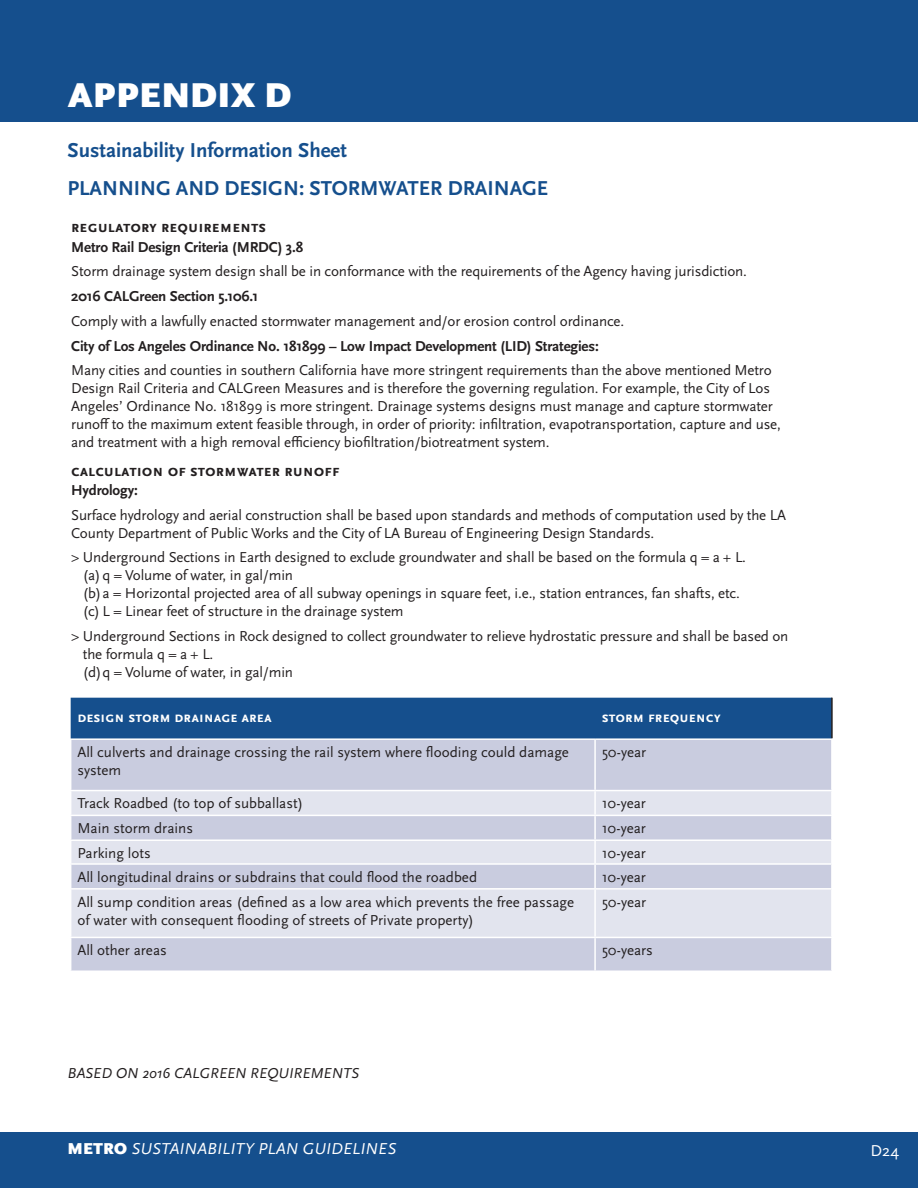
<style>
.page{position:relative;width:918px;height:1188px;background:#fff}
.page>*{position:absolute;margin:0;border:0;box-sizing:border-box;transform-origin:0 0}
.t1{font:900 36px "Scala Sans Pro";letter-spacing:.01em;color:#fff}
.t2{font:700 21px/37.5px "Scala Sans Pro";color:#154f8d}
.t3{font:700 16.5px "Scala Sans Pro";color:#231f20}
.t4{font:italic 16.5px "Scala Sans Pro";letter-spacing:.01em;color:#fff}
.t5{font:16.5px "Scala Sans Pro";color:#fff}
.t6{font:15px/18px "Scala Sans Pro";letter-spacing:-.01em;color:#231f20}
.t7{font:700 15px "Scala Sans Pro";letter-spacing:-.01em;color:#231f20}
.t8{font:700 15px "Scala Sans Pro";color:#fff}
.t9{font:italic 15px "Scala Sans Pro";color:#231f20}
.s1{font-weight:900;font-style:normal}
</style>
<div class="page">
<div style="left:0;top:1132px;width:918px;height:56px;background:#154f8d"></div>
<div style="left:0;top:0;width:918px;height:122px;background:#154f8d"></div>
<div style="left:71px;top:698px;width:760px;height:40px;background:#154f8d"></div>
<div style="left:71px;top:740px;width:760px;height:230px;background:#c9ccdf"></div>
<svg style="left:71px;top:791px;width:760px;height:146px;background:#dadce9"></svg>
<hr style="left:831px;top:698px;width:2px;height:40px;background:#231f20">
<hr style="left:70px;top:790px;width:525px;height:1px;background:#fff">
<hr style="left:595px;top:790px;width:238px;height:1px;background:#fff">
<hr style="left:70px;top:815px;width:525px;height:1px;background:#fff">
<hr style="left:595px;top:815px;width:238px;height:1px;background:#fff">
<hr style="left:70px;top:839px;width:525px;height:2px;background:#fff">
<hr style="left:595px;top:839px;width:238px;height:2px;background:#fff">
<hr style="left:70px;top:863px;width:525px;height:2px;background:#fff">
<hr style="left:595px;top:863px;width:238px;height:2px;background:#fff">
<hr style="left:70px;top:888px;width:525px;height:2px;background:#fff">
<hr style="left:70px;top:937px;width:525px;height:1px;background:#fff">
<hr style="left:594px;top:740px;width:2px;height:50px;background:#fff">
<hr style="left:594px;top:791px;width:2px;height:24px;background:#fff">
<hr style="left:594px;top:816px;width:2px;height:23px;background:#fff">
<hr style="left:594px;top:841px;width:2px;height:22px;background:#fff">
<hr style="left:594px;top:865px;width:2px;height:23px;background:#fff">
<hr style="left:595px;top:888px;width:238px;height:2px;background:#fff">
<hr style="left:594px;top:890px;width:2px;height:47px;background:#fff">
<hr style="left:595px;top:937px;width:238px;height:1px;background:#fff">
<hr style="left:594px;top:938px;width:2px;height:32px;background:#fff">
<h1 class="t1" style="left:68px;top:74px;width:225px">APPENDIX D</h1>
<h2 class="t2" style="left:68px;top:132px;width:482px">Sustainability Information Sheet<br>PLANNING AND DESIGN: STORMWATER DRAINAGE</h2>
<p class="t3" style="left:71px;top:218px;width:196px">Regulatory Requi rements</p>
<p class="t7" style="left:71px;top:238px;width:234px">Metro Rail Design Criteria (MRDC) 3.8</p>
<p class="t6" style="left:71px;top:262px;width:677px">Storm drainage system design shall be in conformance with the requirements of the Agency having jurisdiction.</p>
<p class="t7" style="left:71px;top:288px;width:189px">2016 CALGreen Section 5.106.1</p>
<p class="t6" style="left:71px;top:312px;width:555px">Comply with a lawfully enacted stormwater management and/or erosion control ordinance.</p>
<p class="t7" style="left:71px;top:337px;width:529px">City of Los Angeles Ordinance No. 181899 – Low Impact Development (LID) Strategies:</p>
<p class="t6" style="left:71px;top:361px;width:711px">Many cities and counties in southern California have more stringent requirements than the above mentioned Metro Design Rail Criteria and CALGreen Measures and is therefore the governing regulation. For example, the City of Los Angeles’ Ordinance No. 181899 is more stringent. Drainage systems designs must manage and capture stormwater runoff to the maximum extent feasible through, in order of priority: infiltration, evapotransportation, capture and use, and treatment with a high removal efficiency biofiltration/biotreatment system.</p>
<p class="t3" style="left:71px;top:461px;width:270px">Calculation of Stormwater Runoff</p>
<p class="t7" style="left:71px;top:481px;width:68px">Hydrology:</p>
<p class="t6" style="left:71px;top:506px;width:715px">Surface hydrology and aerial construction shall be based upon standards and methods of computation used by the LA<br>County Department of Public Works and the City of LA Bureau of Engineering Design Standards.</p>
<p class="t6" style="left:83px;top:549px;width:665px;text-indent:-12px">&gt; Underground Sections in Earth designed to exclude groundwater and shall be based on the formula q = a + L. (a) q = Volume of water, in gal/min<br>(b)a = Horizontal projected area of all subway openings in square feet, i.e., station entrances, fan shafts, etc. (c) L = Linear feet of structure in the drainage system</p>
<p class="t6" style="left:83px;top:627px;width:707px;text-indent:-12px">&gt; Underground Sections in Rock designed to collect groundwater to relieve hydrostatic pressure and shall be based on the formula q = a + L.<br>(d)q = Volume of water, in gal/min</p>
<p class="t8" style="left:77px;top:709px;width:196px">Desig n Storm Drai nage Area</p>
<p class="t8" style="left:602px;top:709px;width:121px">Storm Frequency</p>
<p class="t6" style="left:77px;top:743px;width:493px">All culverts and drainage crossing the rail system where flooding could damage system</p>
<p class="t6" style="left:602px;top:743px;width:46px">50-year</p>
<p class="t6" style="left:77px;top:794px;width:227px">Track Roadbed (to top of subballast)</p>
<p class="t6" style="left:602px;top:794px;width:46px">10-year</p>
<p class="t6" style="left:77px;top:819px;width:117px">Main storm drains</p>
<p class="t6" style="left:602px;top:819px;width:46px">10-year</p>
<p class="t6" style="left:77px;top:844px;width:75px">Parking lots</p>
<p class="t6" style="left:602px;top:844px;width:46px">10-year</p>
<p class="t6" style="left:77px;top:868px;width:401px">All longitudinal drains or subdrains that could flood the roadbed</p>
<p class="t6" style="left:602px;top:868px;width:46px">10-year</p>
<p class="t6" style="left:77px;top:893px;width:498px">All sump condition areas (defined as a low area which prevents the free passage of water with consequent flooding of streets of Private property)</p>
<p class="t6" style="left:602px;top:893px;width:46px">50-year</p>
<p class="t6" style="left:77px;top:941px;width:91px">All other areas</p>
<p class="t6" style="left:602px;top:941px;width:53px">50-years</p>
<p class="t9" style="left:68px;top:1064px;width:293px">BASED ON 2016 CALGREEN REQUIREMENTS</p>
<p class="t4" style="left:68px;top:1139px;width:330px"><span class="s1">METRO</span> SUSTAINABILITY PLAN GUIDELINES</p>
<p class="t5" style="left:870px;top:1141px;width:30px">D24</p>
</div>
